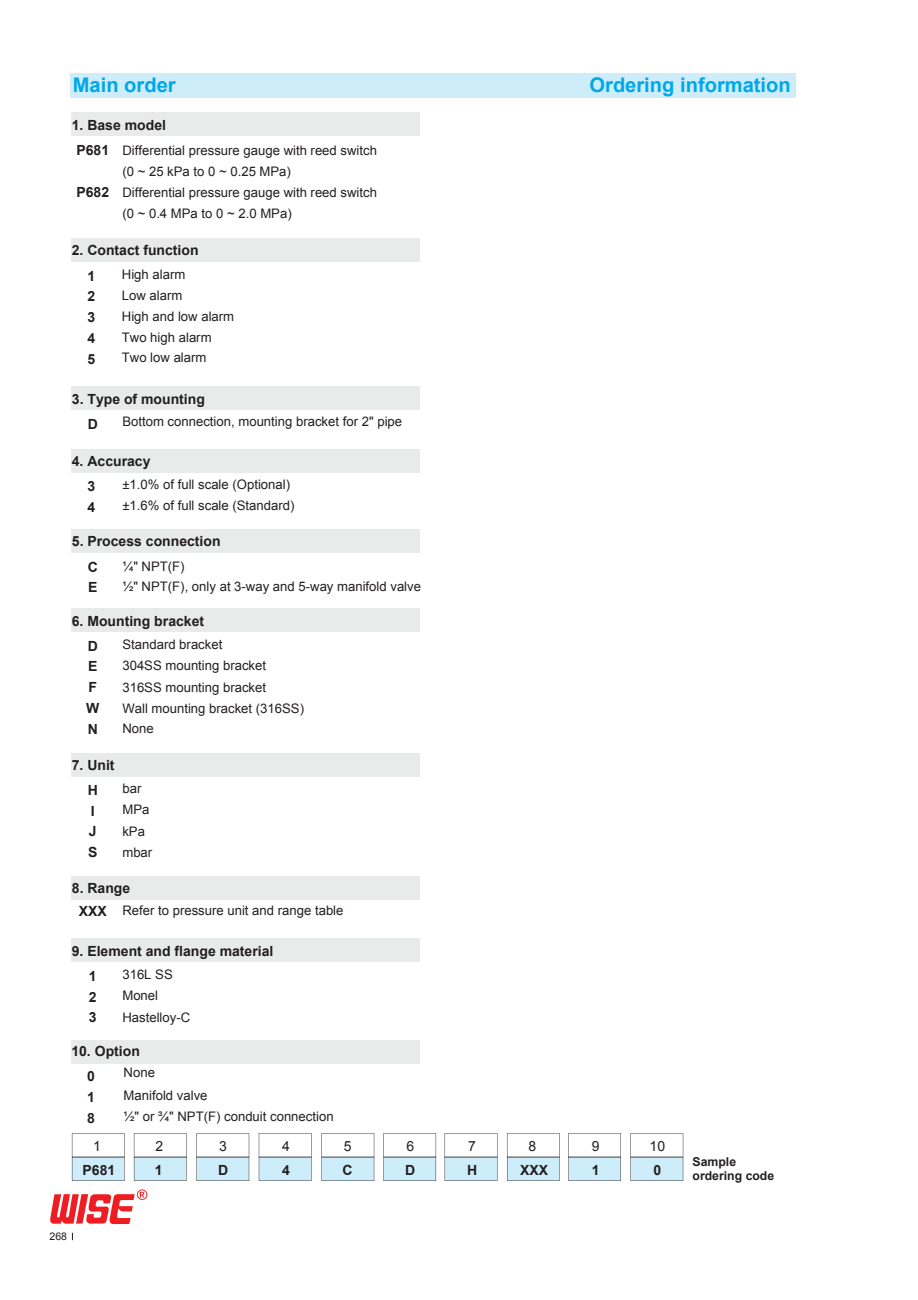
<style>
.page{position:relative;width:918px;height:1300px;background:#fff}
.page>*{position:absolute;margin:0;border:0;box-sizing:border-box;transform-origin:0 0}
.t1{font:700 20.12px "Arial";color:#00a7e9}
.t2{font:700 14px/20.8px "Arial";color:#231f20}
.t3{font:14px "Arial";color:#231f20}
.t4{font:13.12px/20.8px "Arial";color:#231f20}
.t5{font:700 12.25px/14.7px "Arial";color:#231f20}
.t6{font:10.5px "Arial";color:#231f20}
</style>
<div class="page">
<svg style="left:50px;top:1189px;width:97px;height:35px"></svg>
<div style="left:71px;top:112px;width:349px;height:24px;background:#e9eaea"></div>
<div style="left:71px;top:238px;width:349px;height:23px;background:#e9eaea"></div>
<div style="left:71px;top:387px;width:349px;height:23px;background:#e9eaea"></div>
<div style="left:71px;top:449px;width:349px;height:24px;background:#e9eaea"></div>
<div style="left:71px;top:529px;width:349px;height:24px;background:#e9eaea"></div>
<div style="left:71px;top:608px;width:349px;height:23px;background:#e9eaea"></div>
<div style="left:71px;top:753px;width:349px;height:23px;background:#e9eaea"></div>
<div style="left:71px;top:876px;width:349px;height:24px;background:#e9eaea"></div>
<div style="left:71px;top:938px;width:349px;height:24px;background:#e9eaea"></div>
<div style="left:71px;top:1040px;width:348px;height:24px;background:#e9eaea"></div>
<div style="left:71px;top:73px;width:725px;height:24px;background:#cdedfa"></div>
<svg style="left:72px;top:1133px;width:53px;height:48px"></svg>
<svg style="left:134px;top:1133px;width:53px;height:48px"></svg>
<svg style="left:196px;top:1133px;width:53px;height:48px"></svg>
<svg style="left:259px;top:1133px;width:52px;height:48px"></svg>
<svg style="left:321px;top:1133px;width:53px;height:48px"></svg>
<svg style="left:383px;top:1133px;width:53px;height:48px"></svg>
<svg style="left:444px;top:1133px;width:53px;height:48px"></svg>
<svg style="left:507px;top:1133px;width:53px;height:48px"></svg>
<svg style="left:568px;top:1133px;width:53px;height:48px"></svg>
<svg style="left:630px;top:1133px;width:53px;height:48px"></svg>
<h1 class="t1" style="left:73px;top:72px;width:104px">Main order</h1>
<h1 class="t1" style="left:589px;top:72px;width:203px">Ordering information</h1>
<p class="t2" style="left:76px;top:113px;width:91px;line-height:25.2px;text-indent:-5px">1. Base model<br>P681</p>
<p class="t2" style="left:76px;top:182px;width:34px">P682</p>
<p class="t4" style="left:122px;top:140px;width:256px">Differential pressure gauge with reed switch (0 ~ 25 kPa to 0 ~ 0.25 MPa)<br>Differential pressure gauge with reed switch (0 ~ 0.4 MPa to 0 ~ 2.0 MPa)</p>
<p class="t2" style="left:88px;top:238px;width:113px;line-height:25.2px;text-indent:-16px">2. Contact function<br>1</p>
<p class="t2" style="left:88px;top:286px;width:9px;text-align:justify">2<br>3<br>4<br>5</p>
<p class="t4" style="left:122px;top:264px;width:114px">High alarm<br>Low alarm<br>High and low alarm<br>Two high alarm<br>Two low alarm</p>
<p class="t2" style="left:88px;top:387px;width:119px;line-height:25.2px;text-indent:-16px">3. Type of mounting<br>D</p>
<p class="t4" style="left:122px;top:411px;width:281px">Bottom connection, mounting bracket for 2" pipe</p>
<p class="t2" style="left:88px;top:448px;width:64px;line-height:25.2px;text-indent:-16px">4. Accuracy<br>3</p>
<p class="t2" style="left:88px;top:497px;width:9px">4</p>
<p class="t4" style="left:122px;top:473px;width:174px;line-height:21.3px">±1.0% of full scale (Optional) ±1.6% of full scale (Standard)</p>
<p class="t2" style="left:88px;top:529px;width:134px;line-height:25.2px;text-indent:-16px">5. Process connection<br>C</p>
<p class="t2" style="left:88px;top:577px;width:11px">E</p>
<p class="t4" style="left:122px;top:557px;width:300px;line-height:19.6px">¼" NPT(F)<br>½" NPT(F), only at 3-way and 5-way manifold valve</p>
<p class="t2" style="left:88px;top:608px;width:118px;line-height:25.2px;text-indent:-16px">6. Mounting bracket<br>D</p>
<p class="t2" style="left:86px;top:656px;width:15px">E<br>F<br>W<br>N</p>
<p class="t4" style="left:122px;top:634px;width:101px">Standard bracket</p>
<p class="t4" style="left:122px;top:677px;width:145px">316SS mounting bracket</p>
<p class="t4" style="left:122px;top:655px;width:145px">304SS mounting bracket</p>
<p class="t4" style="left:122px;top:697px;width:183px">Wall mounting bracket (316SS)<br>None</p>
<p class="t2" style="left:72px;top:752px;width:44px;line-height:25.2px;text-align:center">7. Unit<br>H</p>
<p class="t2" style="left:88px;top:800px;width:11px">I<br>J<br>S</p>
<p class="t4" style="left:122px;top:777px;width:20px">bar</p>
<p class="t4" style="left:122px;top:821px;width:24px">kPa</p>
<p class="t4" style="left:122px;top:799px;width:28px">MPa</p>
<p class="t4" style="left:122px;top:841px;width:31px">mbar</p>
<p class="t2" style="left:72px;top:877px;width:60px">8. Range</p>
<p class="t4" style="left:122px;top:900px;width:223px">Refer to pressure unit and range table</p>
<p class="t2" style="left:79px;top:901px;width:30px">XXX</p>
<p class="t2" style="left:89px;top:938px;width:186px;line-height:25.2px;text-indent:-17px">9. Element and flange material<br>1</p>
<p class="t2" style="left:89px;top:986px;width:9px">2<br>3</p>
<p class="t4" style="left:122px;top:964px;width:52px">316L SS</p>
<p class="t4" style="left:122px;top:1007px;width:69px">Hastelloy-C</p>
<p class="t4" style="left:122px;top:985px;width:37px">Monel</p>
<p class="t2" style="left:71px;top:1041px;width:70px">10. Option</p>
<p class="t2" style="left:87px;top:1066px;width:9px;text-align:justify">0<br>1<br>8</p>
<p class="t4" style="left:124px;top:1061px;width:85px;line-height:23.1px">None<br>Manifold valve</p>
<p class="t4" style="left:124px;top:1106px;width:211px">½" or ¾" NPT(F) conduit connection</p>
<p class="t3" style="left:93px;top:1136px;width:9px">1</p>
<p class="t3" style="left:155px;top:1136px;width:9px">2</p>
<p class="t3" style="left:219px;top:1136px;width:9px">3</p>
<p class="t3" style="left:282px;top:1136px;width:9px">4</p>
<p class="t3" style="left:344px;top:1136px;width:9px">5</p>
<p class="t3" style="left:406px;top:1136px;width:9px">6</p>
<p class="t3" style="left:468px;top:1136px;width:9px">7</p>
<p class="t3" style="left:528px;top:1136px;width:9px">8</p>
<p class="t2" style="left:155px;top:1160px;width:9px">1</p>
<p class="t2" style="left:218px;top:1160px;width:12px">D</p>
<p class="t2" style="left:282px;top:1160px;width:9px">4</p>
<p class="t2" style="left:343px;top:1160px;width:12px">C</p>
<p class="t2" style="left:405px;top:1160px;width:12px">D</p>
<p class="t2" style="left:467px;top:1160px;width:12px">H</p>
<p class="t2" style="left:520px;top:1160px;width:30px">XXX</p>
<p class="t2" style="left:83px;top:1160px;width:34px">P681</p>
<p class="t6" style="left:50px;top:1229px;width:19px">268</p>
<p class="t3" style="left:592px;top:1136px;width:9px">9</p>
<p class="t3" style="left:649px;top:1136px;width:17px">10</p>
<p class="t2" style="left:592px;top:1160px;width:9px">1</p>
<p class="t2" style="left:653px;top:1160px;width:9px">0</p>
<p class="t5" style="left:692px;top:1154px;width:83px">Sample ordering code</p>
</div>
